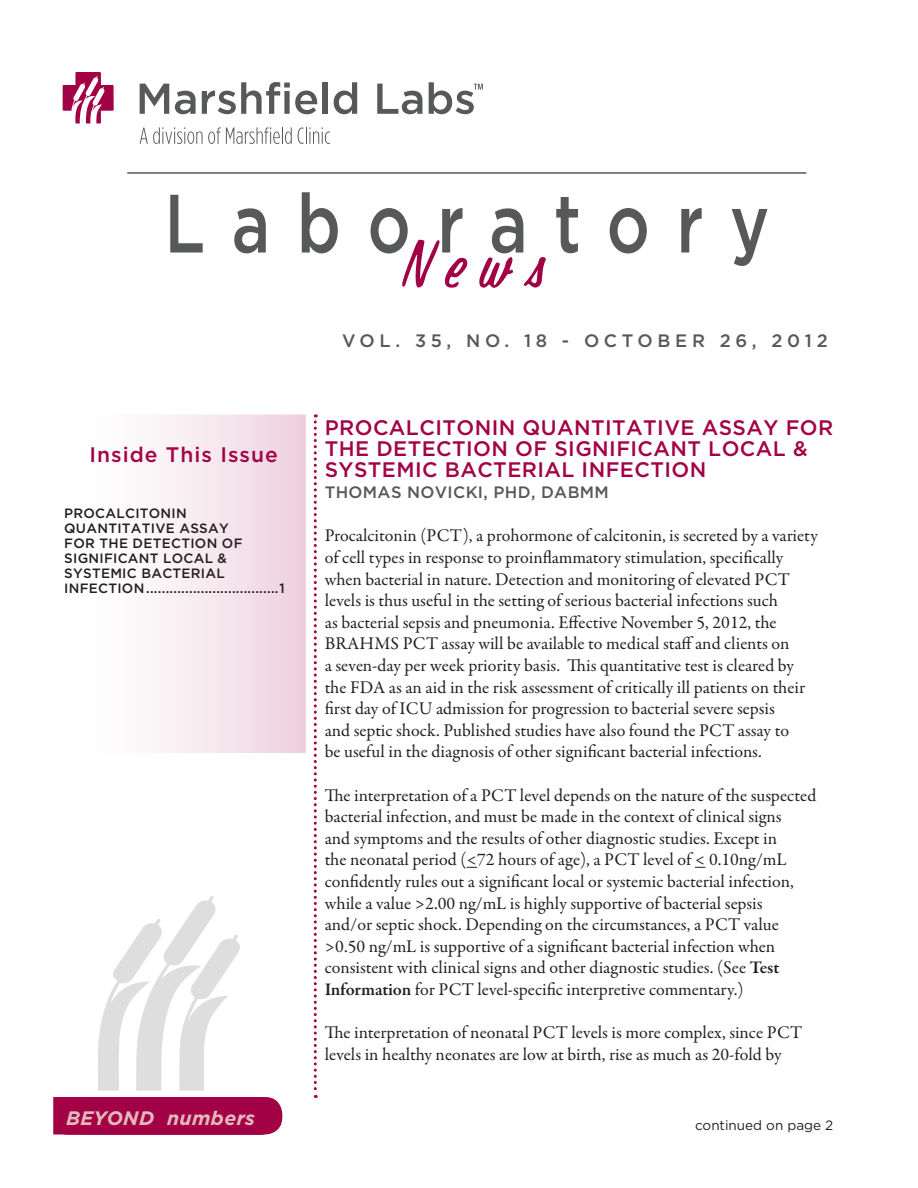
<style>
.page{position:relative;width:918px;height:1188px;background:#fff}
.page>*{position:absolute;margin:0;border:0;box-sizing:border-box;transform-origin:0 0}
.t1{font:italic 97.2px "PAINTSTROKE";color:#a30146;scale:.74 1}
.t2{font:500 82.5px "Gotham";letter-spacing:.4em;color:#57585a;scale:.8 1}
.t3{font:500 21px/21px "Gotham";letter-spacing:.02em;color:#a30146}
.t4{font:500 21px "Gotham";letter-spacing:.05em;color:#a30146}
.t5{font:italic 700 19.5px "Gotham";letter-spacing:.02em;color:#e3b9bd}
.Default{font:18px/21.6px "Garamond Premr Pro";color:#231f20}
.t6{font:500 18px "Gotham";letter-spacing:.26em;color:#57585a}
.Author{font:500 16.5px "Gotham";letter-spacing:.02em;color:#57585a}
.Inside_Issue{font:500 13.5px/15px "Gotham";letter-spacing:.02em;color:#231f20}
.t7{font:13.5px "Gotham";color:#231f20}
.s1{font-weight:600}
</style>
<div class="page">
<svg style="left:63px;top:72px;width:51px;height:52px"></svg>
<svg style="left:140px;top:84px;width:29px;height:30px"></svg>
<svg style="left:175px;top:91px;width:21px;height:23px"></svg>
<svg style="left:202px;top:82px;width:115px;height:32px"></svg>
<div style="left:323px;top:82px;width:5px;height:32px;background:#57585a"></div>
<svg style="left:334px;top:82px;width:23px;height:32px"></svg>
<svg style="left:377px;top:84px;width:45px;height:30px"></svg>
<svg style="left:429px;top:82px;width:54px;height:32px"></svg>
<svg style="left:140px;top:127px;width:152px;height:17px"></svg>
<svg style="left:298px;top:127px;width:32px;height:17px"></svg>
<div style="left:63px;top:414px;width:243px;height:339px;background:linear-gradient(to right,#fff,#efd3df)"></div>
<svg style="left:314px;top:414px;width:3px;height:684px"></svg>
<div style="left:53px;top:1097px;width:211px;height:38px;background:#a30146;border:2px solid #a30146"></div>
<div style="left:72px;top:1098px;width:210px;height:36px;background:#a30146;border-radius:16px"></div>
<div style="left:71px;top:1097px;width:211px;height:38px;border:2px solid #a30146;border-radius:16px"></div>
<div style="left:65px;top:1108px;width:197px;height:26px;background:#a30146"></div>
<div style="left:65px;top:1108px;width:198px;height:27px;border:2px solid #a30146"></div>
<hr style="left:127px;top:172px;width:679px;height:2px;background:#57585a">
<svg style="left:98px;top:896px;width:142px;height:195px"></svg>
<p class="t2" style="left:164px;top:173px;width:758px">Laboratory</p>
<p class="t1" style="left:402px;top:220px;width:222px">News</p>
<p class="t4" style="left:89px;top:441px;width:190px">Inside This Issue</p>
<p class="Inside_Issue" style="left:64px;top:506px;width:222px">PROCALCITONIN<br>QUANTITATIVE ASSAY<br>FOR THE DETECTION OF<br>SIGNIFICANT LOCAL &amp;<br>SYSTEMIC BACTERIAL<br>INFECTION..................................1</p>
<p class="t5" style="left:66px;top:1106px;width:190px">BEYOND numbers</p>
<p class="t6" style="left:342px;top:330px;width:487px">VOL. 35, NO. 18 - OCTOBER 26, 2012</p>
<p class="t3" style="left:325px;top:417px;width:510px">PROCALCITONIN QUANTITATIVE ASSAY FOR<br>THE DETECTION OF SIGNIFICANT LOCAL &amp;<br>SYSTEMIC BACTERIAL INFECTION</p>
<p class="Author" style="left:325px;top:482px;width:286px">THOMAS NOVICKI, PHD, DABMM</p>
<p class="Default" style="left:325px;top:525px;width:495px">Procalcitonin (PCT), a prohormone of calcitonin, is secreted by a variety of cell types in response to proinflammatory stimulation, specifically when bacterial in nature. Detection and monitoring of elevated PCT levels is thus useful in the setting of serious bacterial infections such<br>as bacterial sepsis and pneumonia. Effective November 5, 2012, the BRAHMS PCT assay will be available to medical staff and clients on<br>a seven-day per week priority basis. This quantitative test is cleared by the FDA as an aid in the risk assessment of critically ill patients on their first day of ICU admission for progression to bacterial severe sepsis<br>and septic shock. Published studies have also found the PCT assay to<br>be useful in the diagnosis of other significant bacterial infections.</p>
<p class="Default" style="left:325px;top:785px;width:493px">The interpretation of a PCT level depends on the nature of the suspected bacterial infection, and must be made in the context of clinical signs<br>and symptoms and the results of other diagnostic studies. Except in<br>the neonatal period (&lt;72 hours of age), a PCT level of &lt; 0.10ng/mL confidently rules out a significant local or systemic bacterial infection, while a value &gt;2.00 ng/mL is highly supportive of bacterial sepsis<br>and/or septic shock. Depending on the circumstances, a PCT value &gt;0.50 ng/mL is supportive of a significant bacterial infection when consistent with clinical signs and other diagnostic studies. (See <span class="s1">Test Information</span> for PCT level-specific interpretive commentary.)</p>
<p class="Default" style="left:325px;top:1022px;width:479px">The interpretation of neonatal PCT levels is more complex, since PCT</p>
<p class="Default" style="left:325px;top:1044px;width:458px">levels in healthy neonates are low at birth, rise as much as 20-fold by</p>
<p class="t7" style="left:695px;top:1117px;width:140px">continued on page 2</p>
</div>
